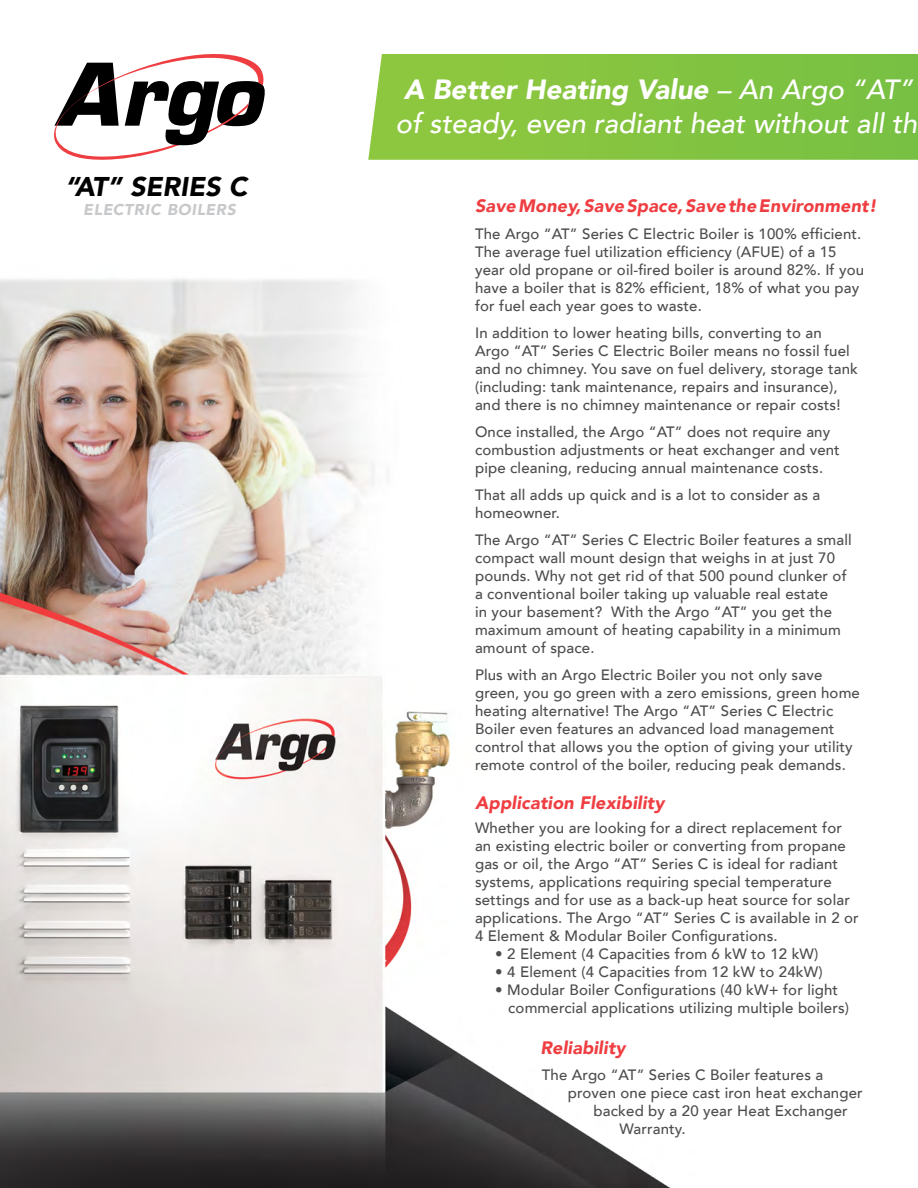
<style>
.page{position:relative;width:918px;height:1188px;background:#fff}
.page>*{position:absolute;margin:0;border:0;box-sizing:border-box;transform-origin:0 0}
.t1{font:italic 500 27.75px/33.3px "Avenir LT";color:#fff}
.t2{font:italic 900 27.15px "Avenir LT";color:#000}
.t3{font:italic 900 18px "Avenir LT";letter-spacing:.01em;color:#ef3e42}
.t4{font:italic 900 15.6px "Avenir LT";letter-spacing:.05em;color:#c7c8ca}
.t5{font:500 15px/18px "Avenir LT";letter-spacing:.01em;color:#4d4d4f}
.s1{font-weight:900}
</style>
<div class="page">
<img style="left:0;top:279px;width:671px;height:909px">
<svg style="left:368px;top:54px;width:550px;height:106px;background:#85c443"></svg>
<svg style="left:54px;top:54px;width:211px;height:106px"></svg>
<h2 class="t2" style="left:66px;top:170px;width:183px">“AT” SERIES C</h2>
<p class="t4" style="left:83px;top:200px;width:154px">ELECTRIC BOILERS</p>
<h1 class="t1" style="left:396px;top:74px;width:523px"><span class="s1">A Better Heating Value</span> – An Argo “AT” of steady, even radiant heat without all th</h1>
<p class="t3" style="left:475px;top:195px;width:403px">Save Money, Save Space, Save the Environment!</p>
<p class="t5" style="left:475px;top:226px;width:391px">The Argo “AT” Series C Electric Boiler is 100% efficient.<br>The average fuel utilization efficiency (AFUE) of a 15 year old propane or oil-fired boiler is around 82%. If you have a boiler that is 82% efficient, 18% of what you pay for fuel each year goes to waste.</p>
<p class="t5" style="left:475px;top:325px;width:385px">In addition to lower heating bills, converting to an Argo “AT” Series C Electric Boiler means no fossil fuel and no chimney. You save on fuel delivery, storage tank (including: tank maintenance, repairs and insurance), and there is no chimney maintenance or repair costs!</p>
<p class="t5" style="left:475px;top:424px;width:366px">Once installed, the Argo “AT” does not require any combustion adjustments or heat exchanger and vent pipe cleaning, reducing annual maintenance costs.</p>
<p class="t5" style="left:475px;top:487px;width:347px">That all adds up quick and is a lot to consider as a homeowner.</p>
<p class="t5" style="left:475px;top:532px;width:378px">The Argo “AT” Series C Electric Boiler features a small compact wall mount design that weighs in at just 70 pounds. Why not get rid of that 500 pound clunker of a conventional boiler taking up valuable real estate<br>in your basement? With the Argo “AT” you get the maximum amount of heating capability in a minimum amount of space.</p>
<p class="t5" style="left:475px;top:667px;width:386px">Plus with an Argo Electric Boiler you not only save green, you go green with a zero emissions, green home heating alternative! The Argo “AT” Series C Electric Boiler even features an advanced load management control that allows you the option of giving your utility remote control of the boiler, reducing peak demands.</p>
<p class="t3" style="left:475px;top:791px;width:191px">Application Flexibility</p>
<p class="t5" style="left:475px;top:820px;width:385px">Whether you are looking for a direct replacement for an existing electric boiler or converting from propane gas or oil, the Argo “AT” Series C is ideal for radiant systems, applications requiring special temperature settings and for use as a back-up heat source for solar applications. The Argo “AT” Series C is available in 2 or 4 Element &amp; Modular Boiler Configurations.</p>
<p class="t5" style="left:495px;top:946px;width:325px">• 2 Element (4 Capacities from 6 kW to 12 kW)</p>
<p class="t5" style="left:495px;top:964px;width:329px">• 4 Element (4 Capacities from 12 kW to 24kW)</p>
<p class="t5" style="left:508px;top:982px;width:342px;text-indent:-13px">• Modular Boiler Configurations (40 kW+ for light commercial applications utilizing multiple boilers)</p>
<p class="t3" style="left:540px;top:1037px;width:87px">Reliability</p>
<p class="t5" style="left:542px;top:1066px;width:283px">The Argo “AT” Series C Boiler features a</p>
<p class="t5" style="left:568px;top:1084px;width:297px">proven one piece cast iron heat exchanger</p>
<p class="t5" style="left:594px;top:1102px;width:256px">backed by a 20 year Heat Exchanger</p>
<p class="t5" style="left:620px;top:1120px;width:68px">Warranty.</p>
</div>
